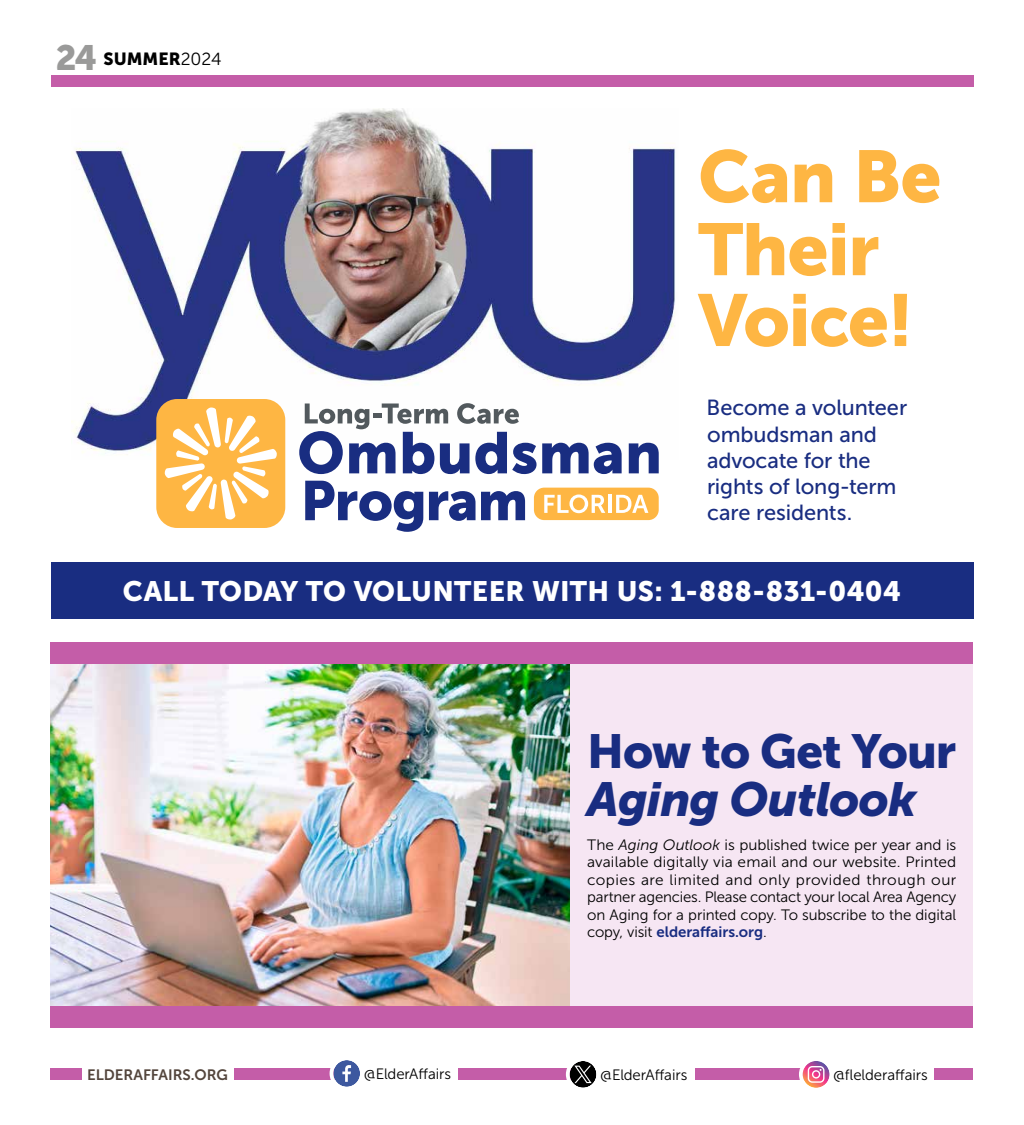
<style>
.page{position:relative;width:1024px;height:1125px;background:#fff}
.page>*{position:absolute;margin:0;border:0;box-sizing:border-box;transform-origin:0 0}
.t1{font:73px/73px "Museo Sans 900";letter-spacing:-.015em;color:#feb643}
.big_color_head{font:47.5px/47.5px "Museo Sans 900";letter-spacing:-.025em;color:#192d81}
.t2{font:28px "Museo Sans 900";letter-spacing:.005em;color:#fff}
.t3{font:21.88px/26.1px "Museo Sans 500";letter-spacing:-.005em;color:#192d81}
.t4{font:17.5px "Museo Sans 900";color:#000}
.Subhead_graph{font:15px/17.5px "Museo Sans 300";letter-spacing:-.005em;color:#000;text-align:justify}
.Magazine_TOC_Section_Head{font:15px "Museo Sans 300";letter-spacing:-.005em;color:#000}
.t5{font:15px "Museo Sans 700";color:#53453c}
.s1{font-size:35px;color:#9a9a99}
.s2{font-family:"Museo Sans 300"}
.s3{font-style:italic}
.s4{font-family:"Museo Sans 700";color:#192d81}
</style>
<div class="page">
<div style="left:51px;top:1069px;width:922px;height:11px;background:#c45da8"></div>
<div style="left:51px;top:75px;width:922px;height:11px;background:#c45da8"></div>
<img style="left:72px;top:108px;width:603px;height:352px">
<div style="left:357px;top:1065px;width:101px;height:17px;background:#fff"></div>
<div style="left:333px;top:1060px;width:27px;height:27px;background:#3d589f;border-radius:50%"></div>
<svg style="left:342px;top:1065px;width:9px;height:17px"></svg>
<div style="left:330px;top:1056px;width:34px;height:35px;border:4px solid #fff;border-radius:50%"></div>
<div style="left:82px;top:1066px;width:151px;height:17px;background:#fff"></div>
<div style="left:593px;top:1066px;width:101px;height:17px;background:#fff"></div>
<svg style="left:570px;top:1061px;width:26px;height:27px"></svg>
<svg style="left:574px;top:1066px;width:18px;height:17px"></svg>
<div style="left:566px;top:1057px;width:34px;height:35px;border:4px solid #fff;border-radius:50%"></div>
<div style="left:51px;top:562px;width:922px;height:57px;background:#192d81"></div>
<img style="left:51px;top:664px;width:519px;height:342px">
<div style="left:570px;top:664px;width:403px;height:342px;background:#f6e6f3"></div>
<div style="left:51px;top:642px;width:922px;height:22px;background:#c45da8"></div>
<div style="left:51px;top:1006px;width:922px;height:22px;background:#c45da8"></div>
<div style="left:534px;top:488px;width:125px;height:32px;background:#feb643;border-radius:10px"></div>
<svg style="left:544px;top:495px;width:61px;height:18px"></svg>
<hr style="left:608px;top:495px;width:3px;height:18px;background:#fff">
<svg style="left:616px;top:495px;width:32px;height:18px"></svg>
<svg style="left:542px;top:443px;width:46px;height:30px"></svg>
<svg style="left:594px;top:443px;width:27px;height:31px"></svg>
<svg style="left:629px;top:443px;width:30px;height:30px"></svg>
<svg style="left:305px;top:481px;width:118px;height:51px"></svg>
<svg style="left:429px;top:491px;width:46px;height:30px"></svg>
<svg style="left:481px;top:491px;width:44px;height:29px"></svg>
<div style="left:156px;top:399px;width:129px;height:129px;background:#feb643;border-radius:21px"></div>
<svg style="left:164px;top:407px;width:113px;height:113px"></svg>
<svg style="left:299px;top:403px;width:237px;height:71px"></svg>
<div style="left:827px;top:1066px;width:107px;height:17px;background:#fff"></div>
<svg style="left:804px;top:1062px;width:24px;height:25px"></svg>
<div style="left:799px;top:1057px;width:34px;height:35px;border:4px solid #fff;border-radius:50%"></div>
<p class="t4" style="left:56px;top:49px;width:167px"><span class="s1">24</span> SUMMER<span class="s2">2024</span></p>
<p class="t1" style="left:698px;top:140px;width:245px">Can Be<br>Their</p>
<p class="t1" style="left:698px;top:284px;width:217px">Voice!</p>
<p class="t3" style="left:706px;top:395px;width:202px">Become a volunteer ombudsman and advocate for the rights of long-term care residents.</p>
<p class="t2" style="left:123px;top:575px;width:780px">CALL TODAY TO VOLUNTEER WITH US: 1-888-831-0404</p>
<h1 class="big_color_head" style="left:587px;top:727px;width:371px">How to Get Your<br><span class="s3">Aging Outlook</span></h1>
<p class="Subhead_graph" style="left:587px;top:836px;width:371px">The <span class="s3">Aging Outlook</span> is published twice per year and is available digitally via email and our website. Printed copies are limited and only provided through our partner agencies. Please contact your local Area Agency on Aging for a printed copy. To subscribe to the digital copy, visit <span class="s4">elderaffairs.org</span>.</p>
<p class="t5" style="left:87px;top:1066px;width:142px">ELDERAFFAIRS.ORG</p>
<h3 class="Magazine_TOC_Section_Head" style="left:364px;top:1066px;width:89px">@ElderAffairs</h3>
<h3 class="Magazine_TOC_Section_Head" style="left:600px;top:1067px;width:89px">@ElderAffairs</h3>
<h3 class="Magazine_TOC_Section_Head" style="left:833px;top:1067px;width:96px">@flelderaffairs</h3>
</div>
